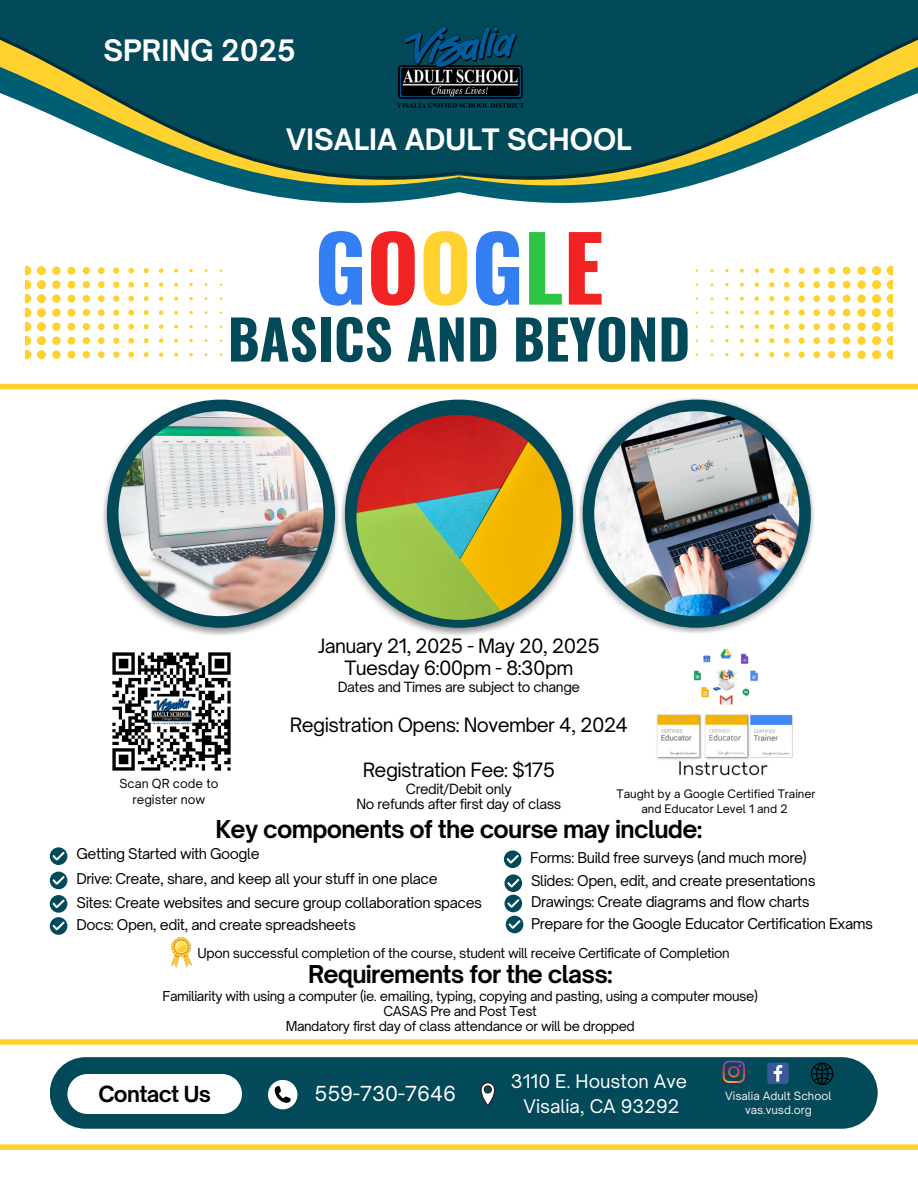
<style>
.page{position:relative;width:918px;height:1188px;background:#fff}
.page>*{position:absolute;margin:0;border:0;box-sizing:border-box;transform-origin:0 0}
.t1{font:700 89.55px "Oswald";color:#337ff1}
.t2{font:700 54.45px "Oswald";color:#024a59}
.t3{font:700 28.35px "Open Sauce One";color:#fff}
.t4{font:700 23.55px "Open Sauce One";letter-spacing:-.03em;color:#000}
.t5{font:700 21.15px "Open Sauce One";letter-spacing:-.03em;color:#000}
.t6{font:19.8px "Open Sauce One";color:#fff}
.t7{font:18.9px/22.5px "Open Sauce One";letter-spacing:-.03em;color:#000;text-align:center}
.t8{font:18px/24.8px "Open Sauce One";color:#fff;text-align:center}
.t9{font:14.25px "Open Sauce One";letter-spacing:-.03em;color:#000}
.t10{font:13.5px/15.8px "Open Sauce One";letter-spacing:-.03em;color:#000;text-align:center}
.t11{font:13.05px/15.3px "Open Sauce One";letter-spacing:-.03em;color:#000;text-align:center}
.t12{font:12px/16px "Open Sauce One";color:#000;text-align:center}
.t13{font:11.25px/15px "Open Sauce One";color:#000;text-align:center}
.t14{font:10.95px "Open Sauce One";color:#f6f1f1}
.s1{color:#f12323}
.s2{color:#ffd22f}
.s3{color:#2cc444}
</style>
<div class="page">
<svg style="left:459px;top:0;width:459px;height:203px;fill:#024a59"></svg>
<svg style="left:0;top:0;width:459px;height:203px;fill:#024a59"></svg>
<div style="left:0;top:384px;width:918px;height:5px;background:#ffd22f"></div>
<svg style="left:351px;top:383px;width:216px;height:252px"></svg>
<div style="left:345px;top:400px;width:228px;height:228px;background:#024a59;border-radius:50%"></div>
<img style="left:357px;top:415px;width:204px;height:205px;border-radius:50%">
<svg style="left:91px;top:383px;width:260px;height:252px"></svg>
<div style="left:107px;top:400px;width:228px;height:228px;background:#024a59;border-radius:50%"></div>
<img style="left:119px;top:411px;width:204px;height:205px;border-radius:50%">
<svg style="left:567px;top:383px;width:260px;height:250px"></svg>
<div style="left:583px;top:400px;width:228px;height:228px;background:#024a59;border-radius:50%"></div>
<img style="left:594px;top:411px;width:205px;height:205px;border-radius:50%">
<div style="left:0;top:1039px;width:918px;height:6px;background:#ffd22f"></div>
<svg style="left:50px;top:847px;width:17px;height:18px"></svg>
<svg style="left:504px;top:850px;width:17px;height:18px"></svg>
<svg style="left:50px;top:872px;width:17px;height:17px"></svg>
<svg style="left:50px;top:895px;width:17px;height:40px"></svg>
<svg style="left:504px;top:874px;width:19px;height:59px"></svg>
<div style="left:50px;top:1057px;width:828px;height:72px;background:#024a59;border-radius:36px"></div>
<div style="left:0;top:1144px;width:918px;height:6px;background:#ffd22f"></div>
<svg style="left:67px;top:1074px;width:175px;height:40px;background:#f1f5f6"></svg>
<div style="left:268px;top:1080px;width:29px;height:29px;background:#fff;border-radius:50%"></div>
<svg style="left:274px;top:1086px;width:17px;height:17px"></svg>
<svg style="left:25px;top:265px;width:198px;height:95px"></svg>
<svg style="left:695px;top:265px;width:198px;height:95px"></svg>
<img style="left:398px;top:26px;width:126px;height:81px">
<img style="left:656px;top:648px;width:137px;height:128px">
<img style="left:112px;top:652px;width:119px;height:119px">
<svg style="left:481px;top:1082px;width:14px;height:24px"></svg>
<svg style="left:723px;top:1061px;width:22px;height:22px"></svg>
<svg style="left:767px;top:1063px;width:22px;height:21px"></svg>
<svg style="left:811px;top:1063px;width:22px;height:22px"></svg>
<img style="left:172px;top:938px;width:20px;height:29px">
<h6 class="t3" style="left:103px;top:32px;width:194px">SPRING 2025</h6>
<p class="t3" style="left:286px;top:122px;width:347px">VISALIA ADULT SCHOOL</p>
<p class="t1" style="left:315px;top:198px;width:290px">G<span class="s1">O</span><span class="s2">O</span>G<span class="s3">L</span><span class="s1">E</span></p>
<h3 class="t2" style="left:228px;top:297px;width:464px">BASICS AND BEYOND</h3>
<h6 class="t12" style="left:119px;top:776px;width:100px">Scan QR code to register now</h6>
<h1 class="t7" style="left:318px;top:635px;width:283px">January 21, 2025 - May 20, 2025<br>Tuesday 6:00pm - 8:30pm</h1>
<h1 class="t10" style="left:338px;top:679px;width:244px">Dates and Times are subject to change</h1>
<p class="t7" style="left:290px;top:713px;width:340px">Registration Opens: November 4, 2024</p>
<p class="t7" style="left:363px;top:758px;width:194px">Registration Fee: $175</p>
<p class="t10" style="left:356px;top:781px;width:206px">Credit/Debit only<br>No refunds after first day of class</p>
<p class="t13" style="left:617px;top:786px;width:200px">Taught by a Google Certified Trainer and Educator Level 1 and 2</p>
<p class="t4" style="left:216px;top:815px;width:488px">Key components of the course may include:</p>
<p class="t9" style="left:77px;top:845px;width:185px">Getting Started with Google</p>
<p class="t9" style="left:530px;top:848px;width:278px">Forms: Build free surveys (and much more)</p>
<h6 class="t9" style="left:77px;top:870px;width:363px">Drive: Create, share, and keep all your stuff in one place</h6>
<h5 class="t9" style="left:531px;top:872px;width:286px">Slides: Open, edit, and create presentations</h5>
<h6 class="t9" style="left:77px;top:894px;width:407px">Sites: Create websites and secure group collaboration spaces</h6>
<p class="t9" style="left:531px;top:893px;width:280px">Drawings: Create diagrams and flow charts</p>
<p class="t9" style="left:77px;top:916px;width:281px">Docs: Open, edit, and create spreadsheets</p>
<p class="t9" style="left:531px;top:915px;width:343px">Prepare for the Google Educator Certification Exams</p>
<h6 class="t11" style="left:198px;top:946px;width:534px">Upon successful completion of the course, student will receive Certificate of Completion</h6>
<p class="t4" style="left:308px;top:960px;width:306px">Requirements for the class:</p>
<p class="t11" style="left:163px;top:988px;width:597px">Familiarity with using a computer (ie. emailing, typing, copying and pasting, using a computer mouse)<br>CASAS Pre and Post Test<br>Mandatory first day of class attendance or will be dropped</p>
<p class="t5" style="left:98px;top:1081px;width:114px">Contact Us</p>
<h4 class="t6" style="left:314px;top:1081px;width:143px">559-730-7646</h4>
<h2 class="t8" style="left:511px;top:1069px;width:178px">3110 E. Houston Ave<br>Visalia, CA 93292</h2>
<h6 class="t14" style="left:725px;top:1089px;width:108px">Visalia Adult School</h6>
<p class="t14" style="left:745px;top:1103px;width:68px">vas.vusd.org</p>
</div>
